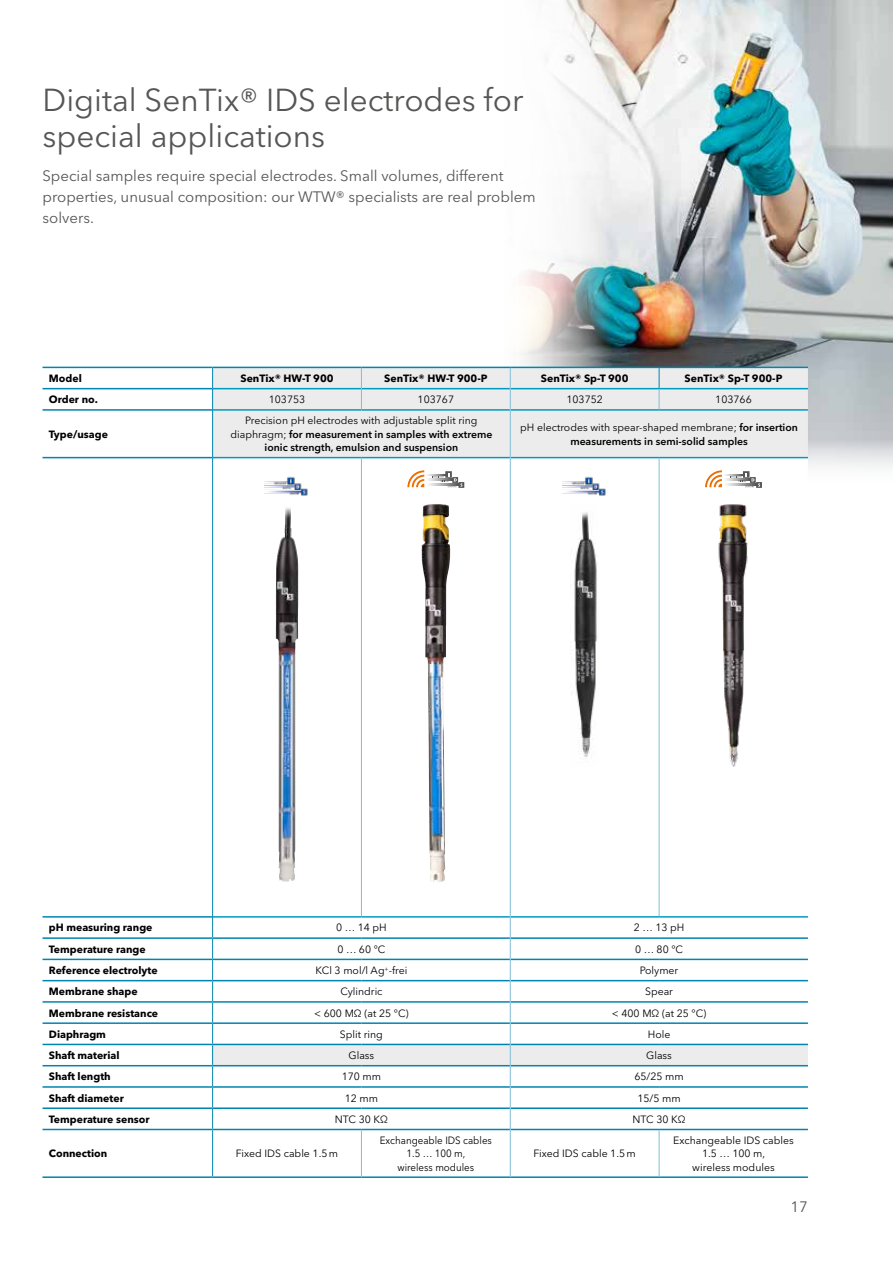
<style>
.page{position:relative;width:893px;height:1263px;background:#fff}
.page>*{position:absolute;margin:0;border:0;box-sizing:border-box;transform-origin:0 0}
.t1{font:31.5px/36px "Avenir Next LT Pro";color:#565655}
.t2{font:15px/21px "Avenir Next LT Pro";color:#565655}
.t3{font:10.5px/13.5px "Avenir Next LT Pro";color:#000;text-align:center}
.t4{font:700 10.5px "Avenir Next LT Pro";color:#000}
.t5{font:600 10.5px/13.5px "Avenir Next LT Pro";color:#000;text-align:center}
.t6{font:10.5px/13.5px "Avenir Next LT Pro";color:#000;text-align:center;scale:.93 1}
.s1{font-weight:400}
</style>
<div class="page">
<img style="left:497px;top:0;width:396px;height:467px">
<div style="left:213px;top:368px;width:595px;height:89px;background:#ececec"></div>
<svg style="left:213px;top:458px;width:595px;height:458px"></svg>
<hr style="left:43px;top:367px;width:170px;height:1px;background:#0084b0">
<hr style="left:43px;top:388px;width:169px;height:1px;background:#0084b0">
<hr style="left:43px;top:409px;width:169px;height:2px;background:#0084b0">
<hr style="left:43px;top:457px;width:169px;height:1px;background:#0084b0">
<hr style="left:43px;top:916px;width:169px;height:2px;background:#0084b0">
<hr style="left:43px;top:937px;width:170px;height:2px;background:#0084b0">
<hr style="left:43px;top:959px;width:170px;height:1px;background:#0084b0">
<hr style="left:43px;top:980px;width:170px;height:1px;background:#0084b0">
<hr style="left:43px;top:1001px;width:170px;height:2px;background:#0084b0">
<hr style="left:43px;top:1022px;width:170px;height:2px;background:#0084b0">
<hr style="left:43px;top:1044px;width:170px;height:1px;background:#0084b0">
<hr style="left:43px;top:1065px;width:170px;height:1px;background:#0084b0">
<hr style="left:43px;top:1086px;width:170px;height:2px;background:#0084b0">
<hr style="left:43px;top:1107px;width:170px;height:2px;background:#0084b0">
<hr style="left:43px;top:1129px;width:170px;height:1px;background:#0084b0">
<hr style="left:43px;top:1176px;width:170px;height:2px;background:#0084b0">
<hr style="left:213px;top:367px;width:148px;height:1px;background:#0084b0">
<hr style="left:361px;top:367px;width:149px;height:1px;background:#0084b0">
<hr style="left:510px;top:367px;width:149px;height:1px;background:#0084b0">
<hr style="left:659px;top:367px;width:149px;height:1px;background:#0084b0">
<hr style="left:213px;top:388px;width:148px;height:1px;background:#009ac1">
<hr style="left:362px;top:388px;width:148px;height:1px;background:#009ac1">
<hr style="left:511px;top:388px;width:148px;height:1px;background:#009ac1">
<hr style="left:659px;top:388px;width:149px;height:1px;background:#009ac1">
<svg style="left:212px;top:368px;width:1px;height:42px"></svg>
<hr style="left:212px;top:410px;width:1px;height:48px;background:#0084b0">
<hr style="left:213px;top:409px;width:148px;height:2px;background:#009ac1">
<hr style="left:361px;top:409px;width:149px;height:2px;background:#009ac1">
<hr style="left:511px;top:409px;width:148px;height:2px;background:#009ac1">
<hr style="left:659px;top:409px;width:149px;height:2px;background:#009ac1">
<hr style="left:212px;top:458px;width:1px;height:459px;background:#0084b0">
<hr style="left:213px;top:457px;width:148px;height:1px;background:#009ac1">
<hr style="left:361px;top:457px;width:149px;height:1px;background:#009ac1">
<hr style="left:511px;top:457px;width:148px;height:1px;background:#009ac1">
<hr style="left:659px;top:457px;width:149px;height:1px;background:#009ac1">
<hr style="left:213px;top:916px;width:148px;height:2px;background:#009ac1">
<hr style="left:361px;top:916px;width:149px;height:2px;background:#009ac1">
<hr style="left:511px;top:916px;width:148px;height:2px;background:#009ac1">
<hr style="left:659px;top:916px;width:149px;height:2px;background:#009ac1">
<hr style="left:212px;top:1130px;width:1px;height:46px;background:#0084b0">
<hr style="left:213px;top:1129px;width:148px;height:1px;background:#0084b0">
<hr style="left:213px;top:1176px;width:148px;height:2px;background:#0084b0">
<hr style="left:361px;top:1129px;width:149px;height:1px;background:#0084b0">
<hr style="left:511px;top:1129px;width:148px;height:1px;background:#0084b0">
<hr style="left:361px;top:1176px;width:149px;height:2px;background:#0084b0">
<hr style="left:510px;top:1176px;width:149px;height:2px;background:#0084b0">
<hr style="left:659px;top:1129px;width:149px;height:1px;background:#0084b0">
<hr style="left:659px;top:1176px;width:149px;height:2px;background:#0084b0">
<svg style="left:361px;top:368px;width:1px;height:41px"></svg>
<svg style="left:510px;top:368px;width:1px;height:42px"></svg>
<hr style="left:510px;top:410px;width:1px;height:48px;background:#82bed8">
<hr style="left:361px;top:458px;width:1px;height:458px;background:#82bed8">
<hr style="left:510px;top:458px;width:1px;height:459px;background:#82bed8">
<hr style="left:659px;top:458px;width:1px;height:458px;background:#82bed8">
<svg style="left:212px;top:917px;width:596px;height:212px"></svg>
<hr style="left:361px;top:1130px;width:1px;height:46px;background:#82bed8">
<hr style="left:510px;top:1129px;width:1px;height:47px;background:#82bed8">
<hr style="left:659px;top:1130px;width:1px;height:46px;background:#82bed8">
<svg style="left:659px;top:368px;width:1px;height:41px"></svg>
<img style="left:265px;top:470px;width:44px;height:30px">
<img style="left:276px;top:493px;width:22px;height:389px">
<svg style="left:407px;top:470px;width:57px;height:18px"></svg>
<img style="left:422px;top:504px;width:28px;height:378px">
<img style="left:562px;top:470px;width:45px;height:30px">
<img style="left:571px;top:504px;width:28px;height:263px">
<svg style="left:705px;top:470px;width:57px;height:18px"></svg>
<img style="left:713px;top:503px;width:41px;height:266px">
<h1 class="t1" style="left:43px;top:82px;width:482px">Digital SenTix® IDS electrodes for special applications</h1>
<h2 class="t2" style="left:43px;top:165px;width:495px">Special samples require special electrodes. Small volumes, different properties, unusual composition: our WTW® specialists are real problem solvers.</h2>
<p class="t4" style="left:49px;top:372px;width:34px">Model</p>
<p class="t4" style="left:240px;top:372px;width:95px">SenTix® HW-T 900</p>
<p class="t4" style="left:384px;top:372px;width:105px">SenTix® HW-T 900-P</p>
<p class="t4" style="left:541px;top:372px;width:89px">SenTix® Sp-T 900</p>
<p class="t4" style="left:685px;top:372px;width:99px">SenTix® Sp-T 900-P</p>
<p class="t4" style="left:49px;top:393px;width:50px">Order no.</p>
<p class="t3" style="left:269px;top:393px;width:38px">103753</p>
<p class="t3" style="left:418px;top:393px;width:38px">103767</p>
<p class="t3" style="left:566px;top:393px;width:38px">103752</p>
<p class="t3" style="left:715px;top:393px;width:38px">103766</p>
<p class="t4" style="left:49px;top:428px;width:61px">Type/usage</p>
<p class="t5" style="left:230px;top:414px;width:263px"><span class="s1">Precision pH electrodes with adjustable split ring diaphragm;</span> for measurement in samples with extreme ionic strength, emulsion and suspension</p>
<p class="t5" style="left:520px;top:420px;width:279px"><span class="s1">pH electrodes with spear-shaped membrane;</span> for insertion measurements in semi-solid samples</p>
<p class="t4" style="left:49px;top:921px;width:105px">pH measuring range</p>
<p class="t3" style="left:336px;top:921px;width:52px">0 … 14 pH</p>
<p class="t3" style="left:634px;top:921px;width:52px">2 … 13 pH</p>
<p class="t4" style="left:49px;top:943px;width:98px">Temperature range</p>
<p class="t3" style="left:337px;top:942px;width:50px">0 … 60 °C</p>
<p class="t3" style="left:635px;top:942px;width:50px">0 … 80 °C</p>
<p class="t4" style="left:49px;top:964px;width:110px">Reference electrolyte</p>
<p class="t3" style="left:315px;top:963px;width:93px">KCl 3 mol/l Ag<sup>+</sup>-frei</p>
<p class="t3" style="left:640px;top:963px;width:40px">Polymer</p>
<p class="t4" style="left:49px;top:985px;width:90px">Membrane shape</p>
<p class="t3" style="left:340px;top:985px;width:44px">Cylindric</p>
<p class="t3" style="left:645px;top:985px;width:29px">Spear</p>
<p class="t4" style="left:49px;top:1006px;width:111px">Membrane resistance</p>
<p class="t3" style="left:314px;top:1006px;width:96px">&lt; 600 MΩ (at 25 °C)</p>
<p class="t3" style="left:612px;top:1006px;width:96px">&lt; 400 MΩ (at 25 °C)</p>
<p class="t4" style="left:49px;top:1028px;width:59px">Diaphragm</p>
<p class="t3" style="left:340px;top:1027px;width:44px">Split ring</p>
<p class="t3" style="left:648px;top:1027px;width:24px">Hole</p>
<p class="t4" style="left:49px;top:1049px;width:72px">Shaft material</p>
<p class="t3" style="left:349px;top:1049px;width:27px">Glass</p>
<p class="t3" style="left:646px;top:1049px;width:27px">Glass</p>
<p class="t4" style="left:49px;top:1070px;width:63px">Shaft length</p>
<p class="t3" style="left:342px;top:1070px;width:41px">170 mm</p>
<p class="t3" style="left:634px;top:1070px;width:51px">65/25 mm</p>
<p class="t4" style="left:49px;top:1091px;width:76px">Shaft diameter</p>
<p class="t3" style="left:345px;top:1091px;width:35px">12 mm</p>
<p class="t3" style="left:637px;top:1091px;width:45px">15/5 mm</p>
<p class="t4" style="left:49px;top:1113px;width:102px">Temperature sensor</p>
<p class="t3" style="left:335px;top:1112px;width:55px">NTC 30 KΩ</p>
<p class="t3" style="left:632px;top:1112px;width:55px">NTC 30 KΩ</p>
<p class="t4" style="left:49px;top:1147px;width:60px">Connection</p>
<p class="t3" style="left:236px;top:1147px;width:104px">Fixed IDS cable 1.5m</p>
<p class="t3" style="left:673px;top:1133px;width:122px">Exchangeable IDS cables<br>1.5 … 100 m,<br>wireless modules</p>
<h2 class="t2" style="left:790px;top:1196px;width:19px">17</h2>
<p class="t6" style="left:380px;top:1133px;width:122px">Exchangeable IDS cables<br>1.5 … 100 m,<br>wireless modules</p>
<p class="t3" style="left:534px;top:1147px;width:104px">Fixed IDS cable 1.5m</p>
</div>
